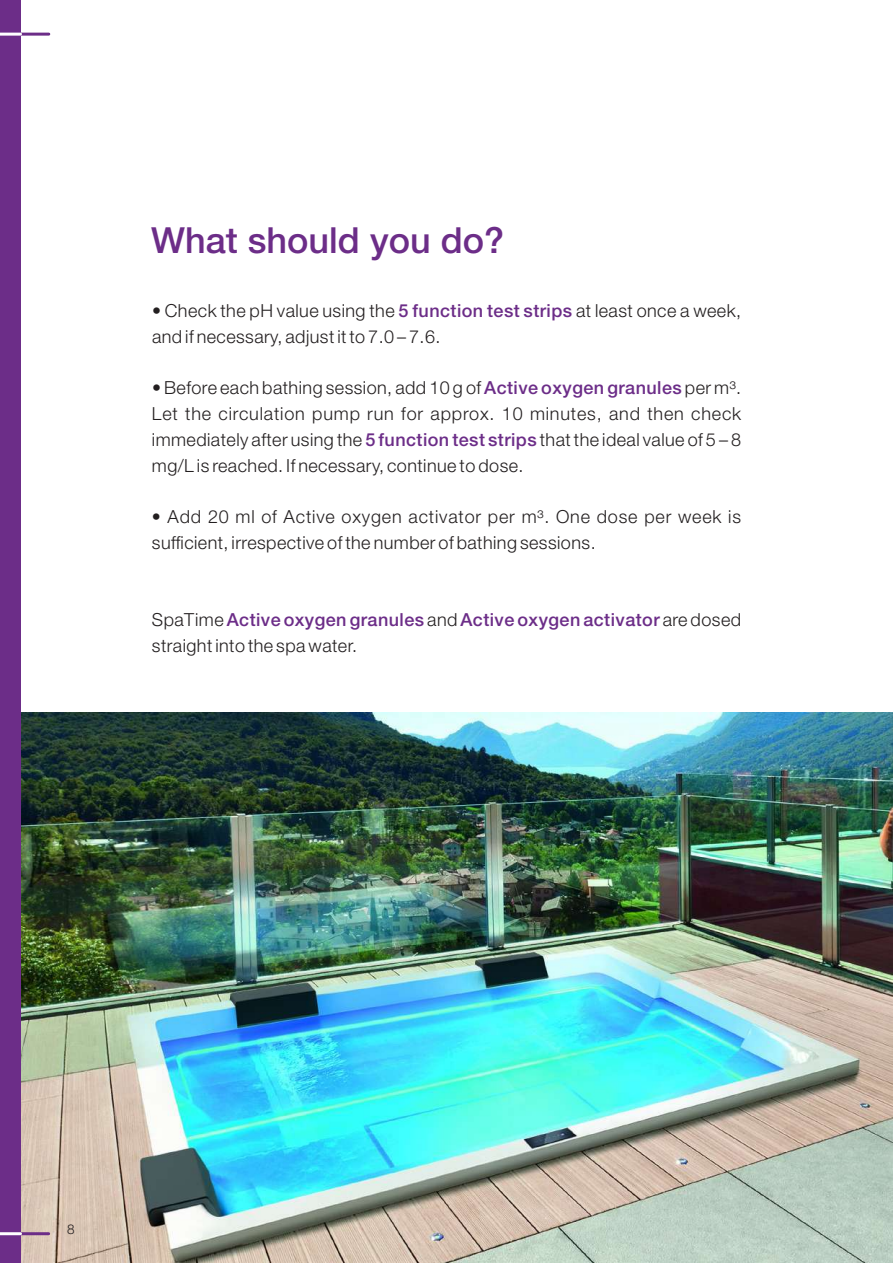
<style>
.page{position:relative;width:893px;height:1263px;background:#fff}
.page>*{position:absolute;margin:0;border:0;box-sizing:border-box;transform-origin:0 0}
.t1{font:500 36px "Helvetica Neue LT Std";color:#6c2d88}
.t2{font:300 18px/25.8px "Helvetica Neue LT Std";letter-spacing:.025em;color:#231f20}
.t3{font:300 13.5px "Helvetica Neue LT Std";color:#231f20}
.s1{font-weight:500;color:#6c2d88}
</style>
<div class="page">
<img style="left:21px;top:712px;width:872px;height:551px">
<hr style="left:0;top:33px;width:49px;height:3px;background:#6c2d88">
<div style="left:0;top:0;width:21px;height:1263px;background:#6c2d88"></div>
<hr style="left:0;top:33px;width:21px;height:3px;background:#fff">
<hr style="left:0;top:1232px;width:49px;height:3px;background:#6c2d88">
<hr style="left:0;top:1232px;width:21px;height:3px;background:#fff">
<h1 class="t1" style="left:151px;top:228px;width:354px">What should you do?</h1>
<p class="t2" style="left:152px;top:300px;width:591px">• Check the pH value using the <span class="s1">5 function test strips</span> at least once a week, and if necessary, adjust it to 7.0 – 7.6.</p>
<p class="t2" style="left:152px;top:377px;width:591px;text-align:justify">• Before each bathing session, add 10 g of <span class="s1">Active oxygen granules</span> per m³.<br>Let the circulation pump run for approx. 10 minutes, and then check immediately after using the <span class="s1">5 function test strips</span> that the ideal value of 5 – 8 mg/L is reached. If necessary, continue to dose.</p>
<p class="t2" style="left:152px;top:506px;width:591px">• Add 20 ml of Active oxygen activator per m³. One dose per week is sufficient, irrespective of the number of bathing sessions.</p>
<p class="t2" style="left:152px;top:609px;width:591px">SpaTime <span class="s1">Active oxygen granules</span> and <span class="s1">Active oxygen activator</span> are dosed straight into the spa water.</p>
<p class="t3" style="left:67px;top:1224px;width:9px">8</p>
</div>
